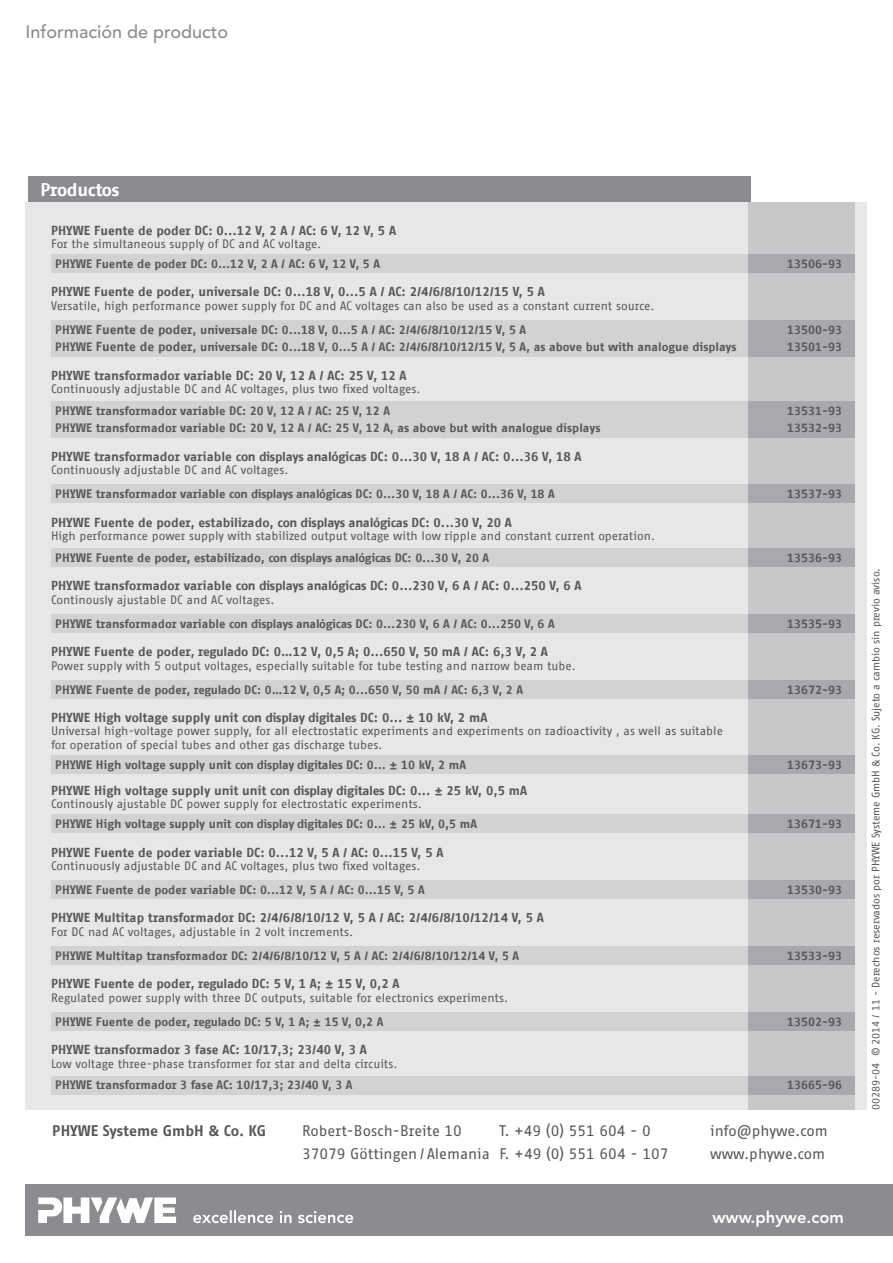
<style>
.page{position:relative;width:893px;height:1263px;background:#fff}
.page>*{position:absolute;margin:0;border:0;box-sizing:border-box;transform-origin:0 0}
.t1{font:500 18px "Avenir LT Std";color:#8a8c8f}
.t2{font:700 18px "Fago Office Sans CE";letter-spacing:-.02em;color:#fff}
.t3{font:800 16.5px "Avenir LT Std";color:#fff}
.t4{font:15px/22.5px "Fago Office Sans OT";color:#57585a}
.t5{font:700 15px "Fago Office Sans OT";color:#57585a}
.t6{font:700 12.75px "Fago Office Sans CE";color:#57585a}
.t7{font:700 12px/17.2px "Fago Office Sans CE";color:#57585a}
.t8{font:12px/24.6px "Fago Office Sans CE";color:#57585a}
.t9{font:12px "Fago Office Sans OT";color:#57585a}
.t10{font:10.5px "Fago Office Sans CE";letter-spacing:-.01em;color:#57585a}
.s1{font-weight:700}
.s2{font-weight:700;font-size:12.75px}
.s3{font-size:12.75px}
</style>
<div class="page">
<div style="left:26px;top:202px;width:841px;height:908px;background:#e6e7e9"></div>
<div style="left:748px;top:202px;width:107px;height:908px;background:#c7c8ca"></div>
<div style="left:51px;top:254px;width:697px;height:19px;background:#d1d2d4"></div>
<div style="left:748px;top:254px;width:107px;height:19px;background:#a8a9ad"></div>
<div style="left:51px;top:320px;width:697px;height:36px;background:#d1d2d4"></div>
<div style="left:748px;top:320px;width:107px;height:36px;background:#a8a9ad"></div>
<div style="left:51px;top:401px;width:697px;height:36px;background:#d1d2d4"></div>
<div style="left:748px;top:401px;width:107px;height:36px;background:#a8a9ad"></div>
<div style="left:51px;top:484px;width:697px;height:19px;background:#d1d2d4"></div>
<div style="left:748px;top:484px;width:107px;height:19px;background:#a8a9ad"></div>
<div style="left:51px;top:548px;width:697px;height:19px;background:#d1d2d4"></div>
<div style="left:748px;top:548px;width:107px;height:19px;background:#a8a9ad"></div>
<div style="left:51px;top:614px;width:697px;height:19px;background:#d1d2d4"></div>
<div style="left:748px;top:614px;width:107px;height:19px;background:#a8a9ad"></div>
<div style="left:51px;top:680px;width:697px;height:19px;background:#d1d2d4"></div>
<div style="left:748px;top:680px;width:107px;height:19px;background:#a8a9ad"></div>
<div style="left:51px;top:755px;width:697px;height:19px;background:#d1d2d4"></div>
<div style="left:748px;top:755px;width:107px;height:19px;background:#a8a9ad"></div>
<div style="left:51px;top:814px;width:697px;height:19px;background:#d1d2d4"></div>
<div style="left:748px;top:814px;width:107px;height:19px;background:#a8a9ad"></div>
<div style="left:51px;top:880px;width:697px;height:19px;background:#d1d2d4"></div>
<div style="left:748px;top:880px;width:107px;height:19px;background:#a8a9ad"></div>
<div style="left:51px;top:946px;width:697px;height:19px;background:#d1d2d4"></div>
<div style="left:748px;top:946px;width:107px;height:19px;background:#a8a9ad"></div>
<div style="left:51px;top:1012px;width:697px;height:19px;background:#d1d2d4"></div>
<div style="left:748px;top:1012px;width:107px;height:19px;background:#a8a9ad"></div>
<div style="left:51px;top:1076px;width:697px;height:18px;background:#d1d2d4"></div>
<div style="left:748px;top:1076px;width:107px;height:18px;background:#a8a9ad"></div>
<div style="left:28px;top:176px;width:722px;height:26px;background:#8a8c8f"></div>
<div style="left:26px;top:1185px;width:867px;height:51px;background:#8a8c8f"></div>
<svg style="left:38px;top:1197px;width:138px;height:26px"></svg>
<svg style="left:193px;top:1210px;width:160px;height:13px"></svg>
<h1 class="t1" style="left:26px;top:22px;width:204px">Información de producto</h1>
<h1 class="t2" style="left:40px;top:179px;width:81px">Productos</h1>
<p class="t6" style="left:51px;top:222px;width:346px">PHYWE Fuente de poder DC: 0...12 V, 2 A / AC: 6 V, 12 V, 5 A</p>
<p class="t8" style="left:51px;top:232px;width:272px">For the simultaneous supply of DC and AC voltage.</p>
<p class="t7" style="left:55px;top:255px;width:326px">PHYWE Fuente de poder DC: 0...12 V, 2 A / AC: 6 V, 12 V, 5 A</p>
<p class="t7" style="left:787px;top:255px;width:56px">13506-93</p>
<p class="t6" style="left:51px;top:284px;width:495px">PHYWE Fuente de poder, universale DC: 0...18 V, 0...5 A / AC: 2/4/6/8/10/12/15 V, 5 A</p>
<p class="t8" style="left:55px;top:293px;width:601px;text-indent:-4px">Versatile, high performance power supply for DC and AC voltages can also be used as a constant current source.<br><span class="s1">PHYWE</span> <span class="s2">Fuente de poder</span><span class="s1">, universale DC: 0...18 V, 0...5 A / AC: 2/4/6/8/10/12/15 V, 5 A</span></p>
<p class="t7" style="left:55px;top:338px;width:683px">PHYWE <span class="s3">Fuente de poder</span>, universale DC: 0...18 V, 0...5 A / AC: 2/4/6/8/10/12/15 V, 5 A, as above but with analogue displays</p>
<p class="t7" style="left:787px;top:321px;width:56px">13500-93<br>13501-93</p>
<p class="t6" style="left:51px;top:368px;width:357px">PHYWE transformador variable DC: 20 V, 12 A / AC: 25 V, 12 A</p>
<p class="t8" style="left:51px;top:377px;width:371px">Continuously adjustable DC and AC voltages, plus two fixed voltages.</p>
<p class="t7" style="left:55px;top:402px;width:547px">PHYWE transformador variable DC: 20 V, 12 A / AC: 25 V, 12 A<br>PHYWE transformador variable DC: 20 V, 12 A / AC: 25 V, 12 A, as above but with analogue displays</p>
<p class="t7" style="left:787px;top:402px;width:56px">13531-93<br>13532-93</p>
<p class="t6" style="left:51px;top:449px;width:532px">PHYWE transformador variable con displays analógicas DC: 0...30 V, 18 A / AC: 0...36 V, 18 A</p>
<p class="t8" style="left:51px;top:458px;width:239px">Continuously adjustable DC and AC voltages.</p>
<p class="t7" style="left:55px;top:485px;width:501px">PHYWE transformador variable con displays analógicas DC: 0...30 V, 18 A / AC: 0...36 V, 18 A</p>
<p class="t7" style="left:787px;top:485px;width:56px">13537-93</p>
<p class="t6" style="left:51px;top:514px;width:462px">PHYWE Fuente de poder, estabilizado, con displays analógicas DC: 0...30 V, 20 A</p>
<p class="t8" style="left:51px;top:523px;width:606px">High performance power supply with stabilized output voltage with low ripple and constant current operation.</p>
<p class="t7" style="left:55px;top:549px;width:435px">PHYWE Fuente de poder, estabilizado, con displays analógicas DC: 0...30 V, 20 A</p>
<p class="t7" style="left:787px;top:549px;width:56px">13536-93</p>
<p class="t6" style="left:51px;top:578px;width:532px">PHYWE transformador variable con displays analógicas DC: 0...230 V, 6 A / AC: 0...250 V, 6 A</p>
<p class="t8" style="left:51px;top:587px;width:225px">Continously ajustable DC and AC voltages.</p>
<p class="t7" style="left:55px;top:615px;width:501px">PHYWE transformador variable con displays analógicas DC: 0...230 V, 6 A / AC: 0...250 V, 6 A</p>
<p class="t7" style="left:787px;top:615px;width:56px">13535-93</p>
<p class="t6" style="left:51px;top:644px;width:498px">PHYWE Fuente de poder, regulado DC: 0…12 V, 0,5 A; 0...650 V, 50 mA / AC: 6,3 V, 2 A</p>
<p class="t8" style="left:51px;top:653px;width:526px">Power supply with 5 output voltages, especially suitable for tube testing and narrow beam tube.</p>
<p class="t7" style="left:55px;top:680px;width:469px">PHYWE Fuente de poder, regulado DC: 0…12 V, 0,5 A; 0...650 V, 50 mA / AC: 6,3 V, 2 A</p>
<p class="t7" style="left:787px;top:680px;width:56px">13672-93</p>
<p class="t6" style="left:51px;top:710px;width:438px">PHYWE High voltage supply unit con display digitales DC: 0... ± 10 kV, 2 mA</p>
<p class="t8" style="left:51px;top:724px;width:673px;line-height:13.5px">Universal high-voltage power supply, for all electrostatic experiments and experiments on radioactivity , as well as suitable for operation of special tubes and other gas discharge tubes.</p>
<p class="t7" style="left:55px;top:756px;width:412px">PHYWE High voltage supply unit con display digitales DC: 0... ± 10 kV, 2 mA</p>
<p class="t7" style="left:787px;top:756px;width:56px">13673-93</p>
<p class="t6" style="left:51px;top:783px;width:478px">PHYWE High voltage supply unit unit con display digitales DC: 0... ± 25 kV, 0,5 mA</p>
<p class="t9" style="left:51px;top:798px;width:372px">Continously ajustable DC power supply for electrostatic experiments.</p>
<p class="t7" style="left:55px;top:815px;width:423px">PHYWE High voltage supply unit con display digitales DC: 0... ± 25 kV, 0,5 mA</p>
<p class="t7" style="left:787px;top:815px;width:56px">13671-93</p>
<p class="t6" style="left:51px;top:844px;width:394px">PHYWE Fuente de poder variable DC: 0...12 V, 5 A / AC: 0...15 V, 5 A</p>
<p class="t8" style="left:51px;top:853px;width:371px">Continuously adjustable DC and AC voltages, plus two fixed voltages.</p>
<p class="t7" style="left:55px;top:881px;width:371px">PHYWE Fuente de poder variable DC: 0...12 V, 5 A / AC: 0...15 V, 5 A</p>
<p class="t7" style="left:787px;top:881px;width:56px">13530-93</p>
<p class="t6" style="left:51px;top:910px;width:494px">PHYWE Multitap transformador DC: 2/4/6/8/10/12 V, 5 A / AC: 2/4/6/8/10/12/14 V, 5 A</p>
<p class="t8" style="left:51px;top:919px;width:304px">For DC nad AC voltages, adjustable in 2 volt increments.</p>
<p class="t7" style="left:55px;top:947px;width:465px">PHYWE Multitap transformador DC: 2/4/6/8/10/12 V, 5 A / AC: 2/4/6/8/10/12/14 V, 5 A</p>
<p class="t7" style="left:787px;top:947px;width:56px">13533-93</p>
<p class="t6" style="left:51px;top:976px;width:350px">PHYWE Fuente de poder, regulado DC: 5 V, 1 A; ± 15 V, 0,2 A</p>
<p class="t8" style="left:51px;top:985px;width:459px">Regulated power supply with three DC outputs, suitable for electronics experiments.</p>
<p class="t7" style="left:55px;top:1013px;width:330px">PHYWE Fuente de poder, regulado DC: 5 V, 1 A; ± 15 V, 0,2 A</p>
<p class="t7" style="left:787px;top:1013px;width:56px">13502-93</p>
<p class="t6" style="left:51px;top:1042px;width:317px">PHYWE transformador 3 fase AC: 10/17,3; 23/40 V, 3 A</p>
<p class="t8" style="left:51px;top:1051px;width:348px">Low voltage three-phase transformer for star and delta circuits.</p>
<p class="t7" style="left:55px;top:1076px;width:299px">PHYWE transformador 3 fase AC: 10/17,3; 23/40 V, 3 A</p>
<p class="t7" style="left:787px;top:1076px;width:56px">13665-96</p>
<p class="t5" style="left:52px;top:1122px;width:216px">PHYWE Systeme GmbH &amp; Co. KG</p>
<p class="t4" style="left:302px;top:1120px;width:189px">Robert-Bosch-Breite 10<br>37079 Göttingen / Alemania</p>
<p class="t4" style="left:499px;top:1120px;width:171px">T. +49 (0) 551 604 - 0<br>F. +49 (0) 551 604 - 107</p>
<p class="t4" style="left:710px;top:1120px;width:119px">info@phywe.com www.phywe.com</p>
<p class="t10" style="left:870px;top:1110px;width:543px;rotate:-90deg">00289-04 © 2014 / 11 - Derechos reservados por PHYWE Systeme GmbH &amp; Co. KG. Sujeto a cambio sin previo aviso.</p>
<h2 class="t3" style="left:712px;top:1207px;width:133px">www.phywe.com</h2>
<h2 class="t3" style="left:723px;top:1209px;width:133px">www.phywe.com</h2>
</div>
